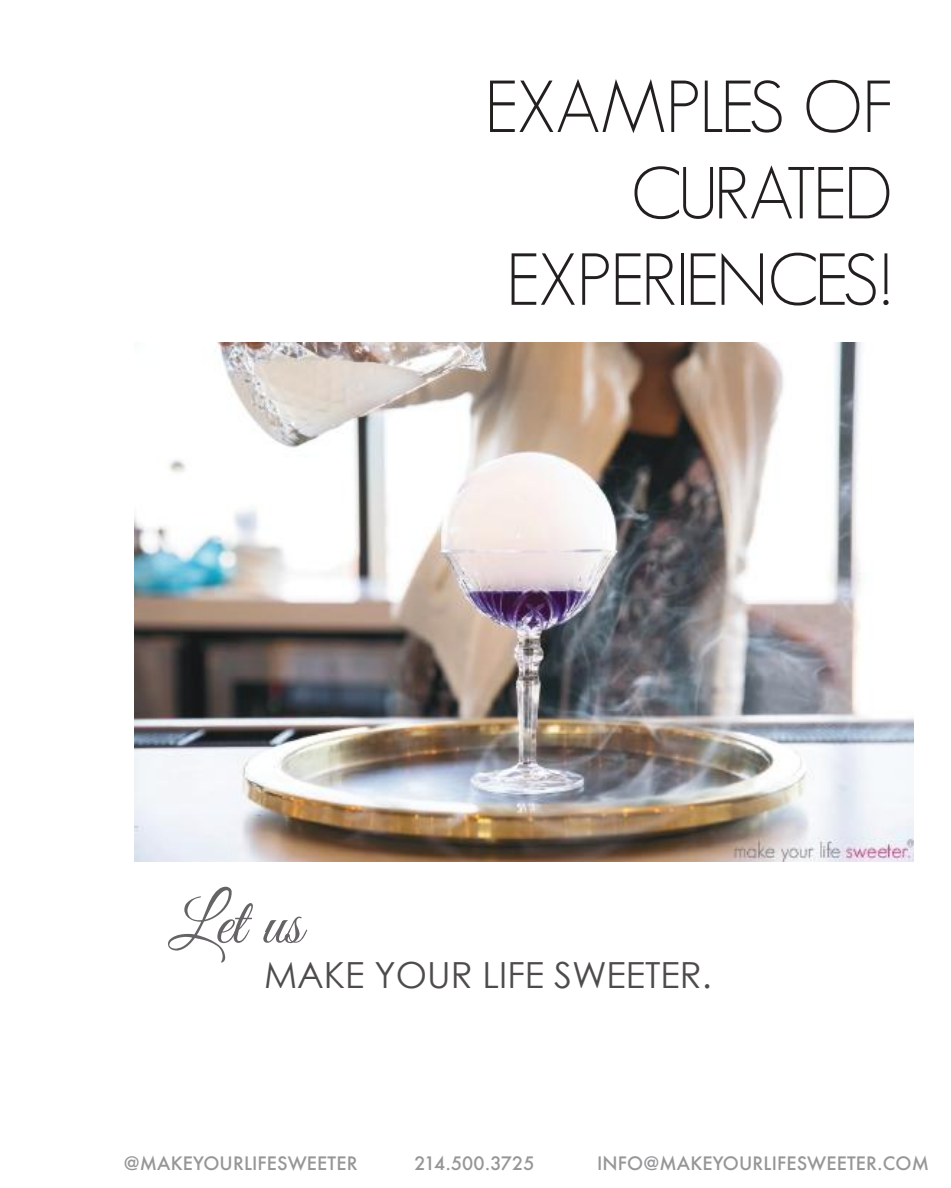
<style>
.page{position:relative;width:951px;height:1188px;background:#fff}
.page>*{position:absolute;margin:0;border:0;box-sizing:border-box;transform-origin:0 0}
.t1{font:300 72px/86.4px "Geosans";letter-spacing:-.035em;color:#241f1f;text-align:right}
.t2{font:66px "Great Vibes";color:#656365}
.t3{font:36px "Century Gothic";color:#4e4b4c}
.t4{font:500 18px "Futura";letter-spacing:.005em;color:#969698}
</style>
<div class="page">
<img style="left:134px;top:342px;width:779px;height:519px">
<h1 class="t1" style="left:485px;top:63px;width:410px">EXAMPLES OF<br>CURATED<br>EXPERIENCES!</h1>
<h2 class="t2" style="left:168px;top:887px;width:135px">Let us</h2>
<h3 class="t3" style="left:264px;top:952px;width:449px">MAKE YOUR LIFE SWEETER.</h3>
<p class="t4" style="left:124px;top:1151px;width:235px">@MAKEYOURLIFESWEETER</p>
<p class="t4" style="left:414px;top:1151px;width:121px">214.500.3725</p>
<p class="t4" style="left:597px;top:1151px;width:333px">INFO@MAKEYOURLIFESWEETER.COM</p>
</div>
